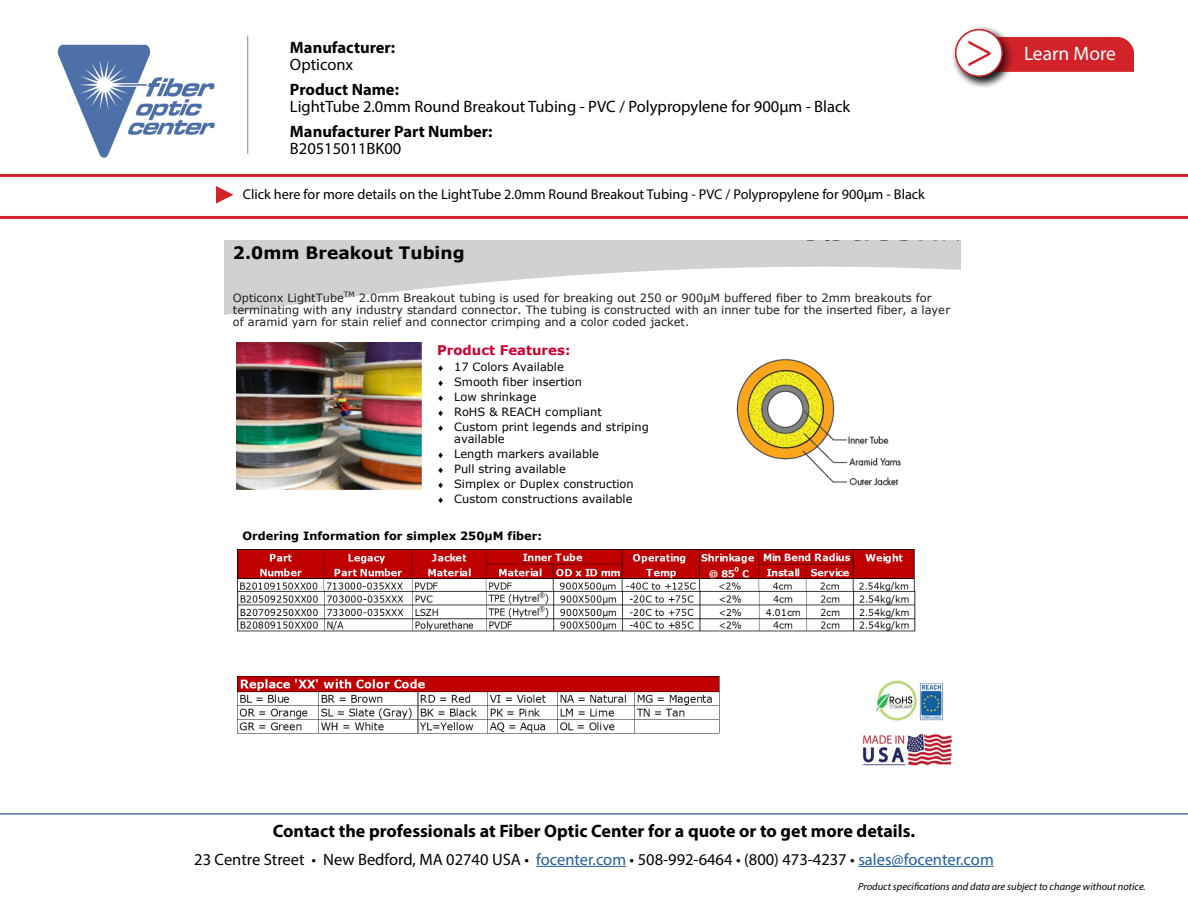
<style>
.page{position:relative;width:1188px;height:918px;background:#fff}
.page>*{position:absolute;margin:0;border:0;box-sizing:border-box;transform-origin:0 0}
.t1{font:51px "Minion Pro";color:#d2232a}
.t2{font:19.5px "Myriad Pro";color:#fff}
.t3{font:700 18px "Myriad Pro";color:#000}
.t4{font:700 17.1px "Verdana";color:#000}
.t5{font:16.5px/16.5px "Myriad Pro";color:#000}
.t6{font:700 16.5px/16.5px "Myriad Pro";color:#000}
.t7{font:14.25px "Myriad Pro";color:#000}
.t8{font:700 13.35px "Verdana";color:#c03}
.t9{font:11.4px/12.1px "Verdana";color:#211d1e}
.t10{font:11.4px/12.3px "Verdana";color:#000}
.t11{font:700 11.4px "Verdana";color:#000}
.t12{font:italic 10.5px "Myriad Pro";color:#000}
.s1{font-weight:400}
.s2{font-weight:700}
.s3{color:#215e9e}
</style>
<div class="page">
<hr style="left:536px;top:866px;width:90px;height:1px;background:#215e9e">
<hr style="left:858px;top:866px;width:136px;height:1px;background:#215e9e">
<hr style="left:0;top:813px;width:1188px;height:2px;background:#4f70a8">
<img style="left:57px;top:44px;width:158px;height:114px">
<hr style="left:247px;top:36px;width:1px;height:118px;background:#8a8c8e">
<hr style="left:0;top:216px;width:1188px;height:3px;background:#d2232a">
<svg style="left:216px;top:186px;width:18px;height:18px"></svg>
<div style="left:1015px;top:37px;width:119px;height:35px;background:#d2232a"></div>
<div style="left:951px;top:25px;width:64px;height:64px;background:#000;opacity:.75"></div>
<div style="left:956px;top:30px;width:46px;height:46px;background:#fff;border-radius:50%"></div>
<div style="left:955px;top:29px;width:48px;height:48px;border:1px solid #d2232a;border-radius:50%"></div>
<hr style="left:0;top:174px;width:1188px;height:3px;background:#d2232a">
<img style="left:225px;top:241px;width:735px;height:501px">
<img style="left:237px;top:342px;width:184px;height:147px">
<img style="left:862px;top:734px;width:90px;height:32px">
<img style="left:238px;top:676px;width:482px;height:58px">
<img style="left:732px;top:356px;width:180px;height:133px">
<img style="left:227px;top:241px;width:367px;height:1px">
<img style="left:870px;top:680px;width:82px;height:44px">
<img style="left:238px;top:549px;width:677px;height:42px">
<div style="left:782px;top:241px;width:179px;height:20px;background:#d1d1d1"></div>
<div style="left:235px;top:592px;width:683px;height:68px;background:#fff"></div>
<img style="left:235px;top:591px;width:683px;height:41px">
<div style="left:216px;top:741px;width:215px;height:40px;background:#fff"></div>
<p class="t6" style="left:290px;top:39px;width:107px">Manufacturer:<br><span class="s1">Opticonx</span></p>
<p class="t5" style="left:290px;top:81px;width:562px"><span class="s2">Product Name:<br></span>LightTube 2.0mm Round Breakout Tubing - PVC / Polypropylene for 900μm - Black</p>
<p class="t6" style="left:290px;top:123px;width:204px">Manufacturer Part Number:</p>
<p class="t5" style="left:290px;top:140px;width:113px">B20515011BK00</p>
<p class="t7" style="left:243px;top:185px;width:684px">Click here for more details on the LightTube 2.0mm Round Breakout Tubing - PVC / Polypropylene for 900μm - Black</p>
<h3 class="t4" style="left:233px;top:241px;width:233px">2.0mm Breakout Tubing</h3>
<p class="t9" style="left:233px;top:292px;width:719px">Opticonx LightTube<sup>TM</sup> 2.0mm Breakout tubing is used for breaking out 250 or 900μM buffered fiber to 2mm breakouts for terminating with any industry standard connector. The tubing is constructed with an inner tube for the inserted fiber, a layer of aramid yarn for stain relief and connector crimping and a color coded jacket.</p>
<p class="t8" style="left:437px;top:341px;width:135px">Product Features:</p>
<p class="t10" style="left:437px;top:360px;width:128px">◻ 17 Colors Available</p>
<p class="t10" style="left:437px;top:375px;width:147px">◻ Smooth fiber insertion</p>
<p class="t10" style="left:437px;top:390px;width:101px">◻ Low shrinkage</p>
<p class="t10" style="left:437px;top:405px;width:166px">◻ RoHS &amp; REACH compliant</p>
<p class="t10" style="left:454px;top:420px;width:196px;text-indent:-17px">◻ Custom print legends and striping available</p>
<p class="t10" style="left:437px;top:447px;width:164px">◻ Length markers available</p>
<p class="t10" style="left:437px;top:462px;width:130px">◻ Pull string available</p>
<p class="t10" style="left:437px;top:477px;width:198px">◻ Simplex or Duplex construction</p>
<p class="t10" style="left:437px;top:492px;width:197px">◻ Custom constructions available</p>
<p class="t11" style="left:243px;top:528px;width:301px">Ordering Information for simplex 250μM fiber:</p>
<p class="t1" style="left:965px;top:16px;width:30px">&gt;</p>
<p class="t2" style="left:1024px;top:42px;width:93px">Learn More</p>
<p class="t3" style="left:273px;top:819px;width:644px">Contact the professionals at Fiber Optic Center for a quote or to get more details.</p>
<p class="t5" style="left:194px;top:851px;width:801px">23 Centre Street • New Bedford, MA 02740 USA • <span class="s3">focenter.com</span> • 508-992-6464 • (800) 473-4237 • <span class="s3">sales@focenter.com</span></p>
<p class="t12" style="left:858px;top:880px;width:289px">Product specifications and data are subject to change without notice.</p>
</div>
